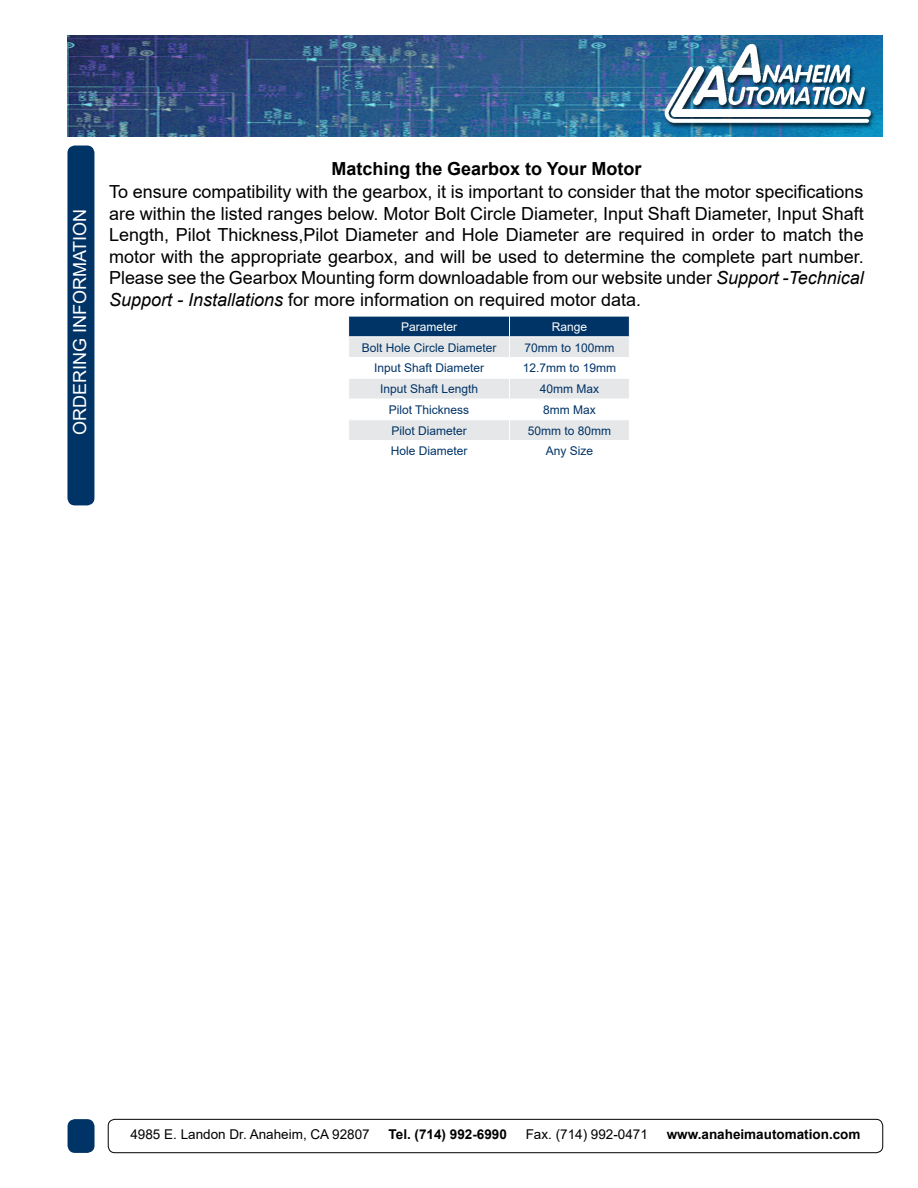
<style>
.page{position:relative;width:918px;height:1188px;background:#fff}
.page>*{position:absolute;margin:0;border:0;box-sizing:border-box;transform-origin:0 0}
.t1{font:18px/21.6px "Arial";color:#000;text-align:justify}
.t2{font:700 18px "Arial";color:#000}
.t3{font:18px "Arial";color:#fff}
.t4{font:13.5px "Arial";color:#000}
.t5{font:700 13.5px "Arial";color:#000}
.t6{font:12px "Arial";color:#036}
.t7{font:12px "Arial";color:#fff}
.s1{font-style:italic}
</style>
<div class="page">
<img style="left:68px;top:35px;width:815px;height:101px">
<div style="left:68px;top:1120px;width:26px;height:32px;background:#036;border-radius:7px"></div>
<div style="left:68px;top:1119px;width:27px;height:34px;border:2px solid #036;border-radius:7px"></div>
<div style="left:108px;top:1119px;width:775px;height:34px;border:1px solid #000;border-radius:7px"></div>
<div style="left:68px;top:146px;width:26px;height:359px;background:#036;border-radius:7px"></div>
<div style="left:67px;top:146px;width:27px;height:359px;border:2px solid #036;border-radius:7px"></div>
<svg style="left:348px;top:316px;width:282px;height:124px"></svg>
<p class="t3" style="left:68px;top:435px;width:228px;rotate:-90deg">ORDERING INFORMATION</p>
<p class="t2" style="left:331px;top:156px;width:311px">Matching the Gearbox to Your Motor</p>
<p class="t1" style="left:109px;top:181px;width:756px">To ensure compatibility with the gearbox, it is important to consider that the motor specifications are within the listed ranges below. Motor Bolt Circle Diameter, Input Shaft Diameter, Input Shaft Length, Pilot Thickness,Pilot Diameter and Hole Diameter are required in order to match the motor with the appropriate gearbox, and will be used to determine the complete part number.<br>Please see the Gearbox Mounting form downloadable from our website under <span class="s1">Support -Technical Support - Installations</span> for more information on required motor data<span class="s1">.</span></p>
<p class="t7" style="left:401px;top:318px;width:58px">Parameter</p>
<p class="t7" style="left:552px;top:318px;width:37px">Range</p>
<p class="t6" style="left:362px;top:339px;width:136px">Bolt Hole Circle Diameter</p>
<p class="t6" style="left:524px;top:339px;width:92px">70mm to 100mm</p>
<p class="t6" style="left:374px;top:360px;width:112px">Input Shaft Diameter</p>
<p class="t6" style="left:523px;top:360px;width:95px">12.7mm to 19mm</p>
<p class="t6" style="left:380px;top:381px;width:100px">Input Shaft Length</p>
<p class="t6" style="left:540px;top:381px;width:61px">40mm Max</p>
<p class="t6" style="left:389px;top:401px;width:82px">Pilot Thickness</p>
<p class="t6" style="left:543px;top:401px;width:54px">8mm Max</p>
<p class="t6" style="left:391px;top:422px;width:77px">Pilot Diameter</p>
<p class="t6" style="left:528px;top:422px;width:85px">50mm to 80mm</p>
<p class="t6" style="left:391px;top:443px;width:78px">Hole Diameter</p>
<p class="t6" style="left:546px;top:443px;width:49px">Any Size</p>
<p class="t4" style="left:130px;top:1125px;width:241px">4985 E. Landon Dr. Anaheim, CA 92807</p>
<p class="t5" style="left:389px;top:1124px;width:120px">Tel. (714) 992-6990</p>
<p class="t4" style="left:526px;top:1125px;width:124px">Fax. (714) 992-0471</p>
<p class="t5" style="left:667px;top:1124px;width:195px">www.anaheimautomation.com</p>
</div>
